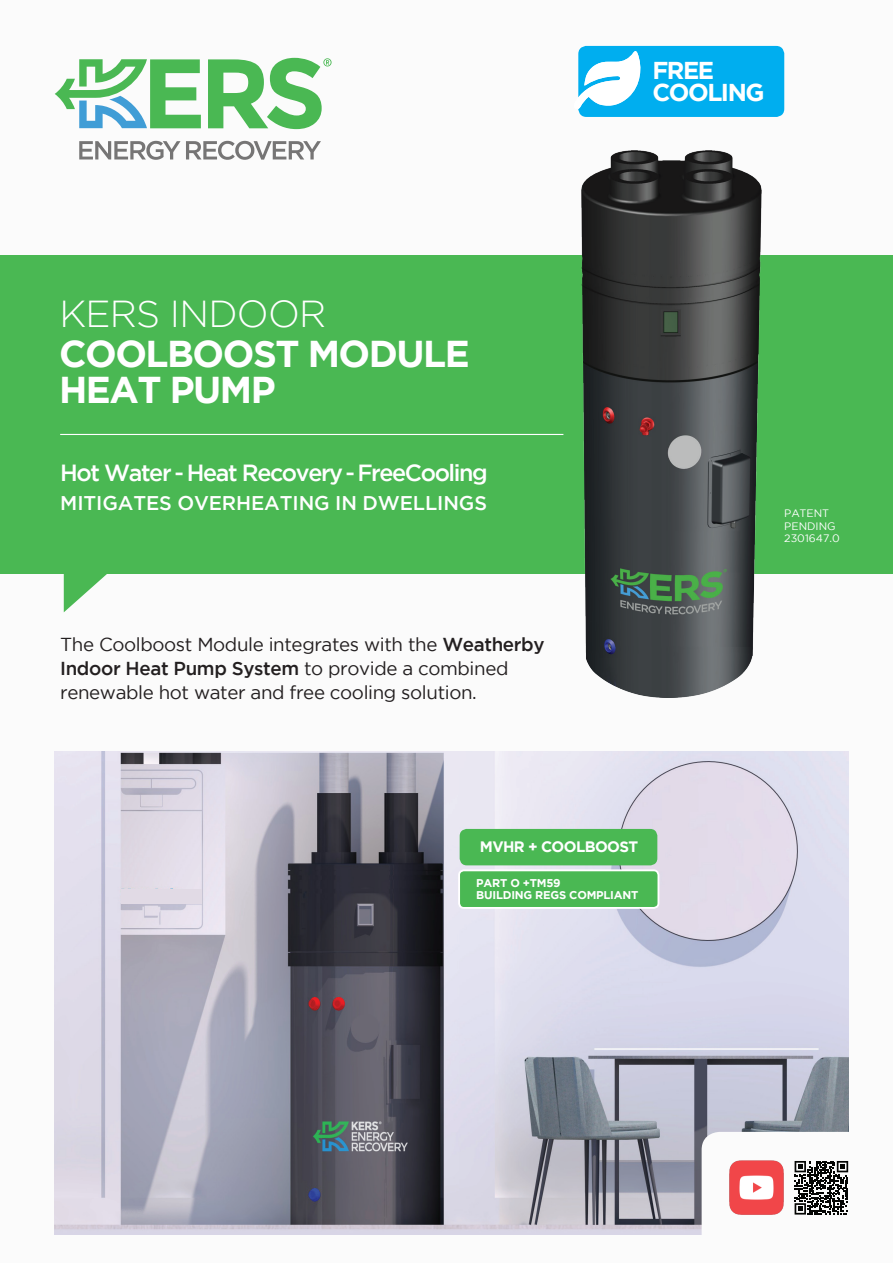
<style>
.page{position:relative;width:893px;height:1263px;background:#fbfbfb}
.page>*{position:absolute;margin:0;border:0;box-sizing:border-box;transform-origin:0 0}
.t1{font:300 37.5px "Gotham";letter-spacing:-.02em;color:#fff}
.t2{font:700 37.35px/36px "Gotham";letter-spacing:-.04em;color:#fff}
.t3{font:700 24.3px/22.5px "Gotham";letter-spacing:-.06em;color:#fff}
.t4{font:500 23.4px "Gotham";letter-spacing:-.06em;color:#fff}
.t5{font:500 19.8px "Gotham";letter-spacing:-.005em;color:#fff}
.t6{font:18.75px/24.2px "Gotham";letter-spacing:-.02em;color:#231f20}
.t7{font:700 15.15px "Gotham";letter-spacing:-.04em;color:#fff}
.t8{font:700 11.25px/11.6px "Gotham";letter-spacing:-.02em;color:#fff}
.t9{font:10.8px/12.6px "Gotham";color:#fff}
.s1{font-weight:500}
</style>
<div class="page">
<div style="left:578px;top:46px;width:206px;height:71px;background:#00aeef;border-radius:8px"></div>
<div style="left:0;top:255px;width:893px;height:319px;background:#4ab853"></div>
<svg style="left:64px;top:574px;width:43px;height:38px"></svg>
<svg style="left:55px;top:58px;width:277px;height:71px"></svg>
<svg style="left:79px;top:141px;width:242px;height:19px"></svg>
<hr style="left:60px;top:434px;width:503px;height:1px;background:#fff">
<img style="left:55px;top:751px;width:793px;height:483px">
<div style="left:460px;top:829px;width:197px;height:36px;background:#4ab853;border-radius:7px"></div>
<img style="left:581px;top:151px;width:180px;height:547px">
<svg style="left:578px;top:51px;width:63px;height:58px"></svg>
<div style="left:702px;top:1132px;width:178px;height:131px;background:#fbfbfb;border-radius:18px"></div>
<svg style="left:802px;top:1161px;width:46px;height:53px"></svg>
<img style="left:794px;top:1161px;width:8px;height:54px">
<svg style="left:729px;top:1160px;width:55px;height:55px;fill:#f14649"></svg>
<div style="left:121px;top:889px;width:81px;height:15px;background:#e1dae5"></div>
<div style="left:459px;top:870px;width:199px;height:38px;background:#4ab853;border-radius:5px"></div>
<div style="left:458px;top:869px;width:201px;height:40px;border:2px solid #fff;border-radius:5px"></div>
<p class="t3" style="left:652px;top:58px;width:114px">FREE<br>COOLING</p>
<h1 class="t1" style="left:59px;top:293px;width:268px">KERS INDOOR</h1>
<h2 class="t2" style="left:59px;top:335px;width:412px">COOLBOOST MODULE<br>HEAT PUMP</h2>
<p class="t4" style="left:60px;top:459px;width:429px">Hot Water - Heat Recovery - FreeCooling</p>
<p class="t5" style="left:60px;top:492px;width:425px">Mitigates overh eati ng IN dwelli ngs</p>
<p class="t6" style="left:60px;top:632px;width:486px">The Coolboost Module integrates with the <span class="s1">Weatherby<br>Indoor Heat Pump System</span> to provide a combined renewable hot water and free cooling solution.</p>
<p class="t7" style="left:480px;top:838px;width:160px">MVHR + COOLBOOST</p>
<p class="t8" style="left:476px;top:877px;width:164px">PART O +TM59<br>BUILDING REGS COMPLIANT</p>
<p class="t9" style="left:784px;top:507px;width:57px">PATENT<br>PENDING<br>2301647.0</p>
</div>
